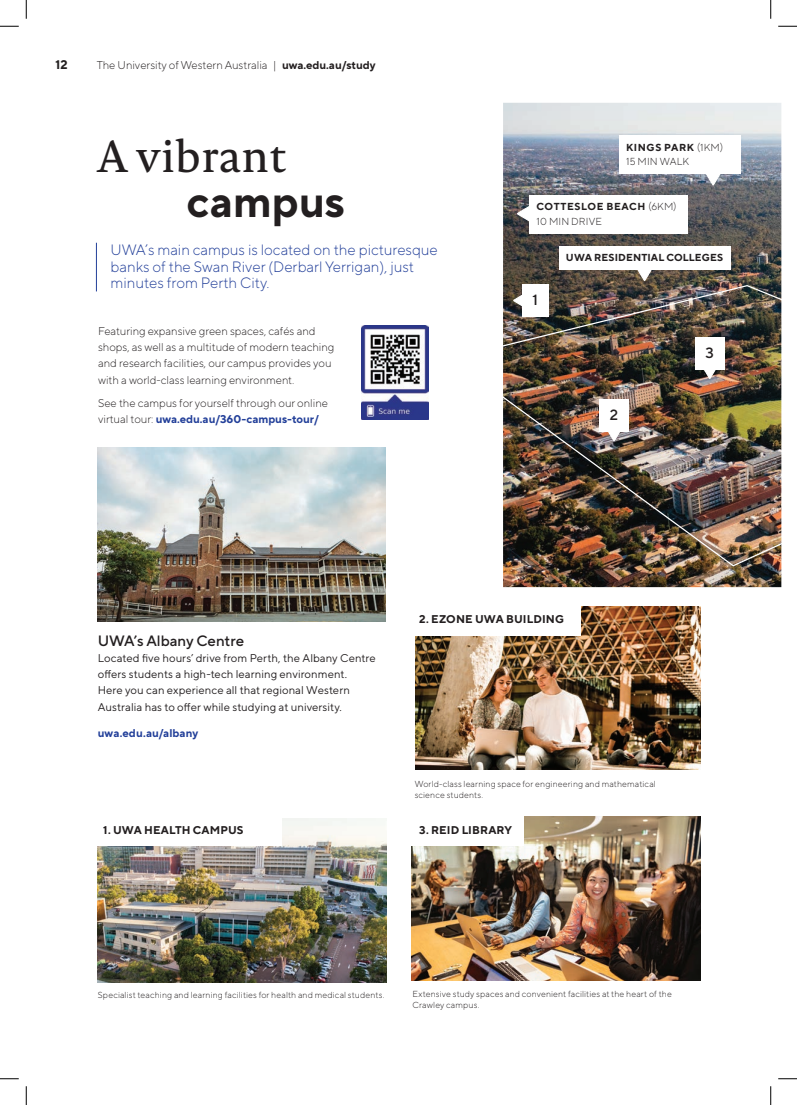
<style>
.page{position:relative;width:797px;height:1105px;background:#fff}
.page>*{position:absolute;margin:0;border:0;box-sizing:border-box;transform-origin:0 0}
.t1{font:43.75px "Novel Pro";color:#231f20}
.t2{font:700 43.75px "TT Norms Pro";color:#231f20}
.t3{font:300 15px/16.2px "TT Norms Pro";color:#223f99}
.t4{font:500 15px "TT Norms Pro";color:#231f20}
.t5{font:500 14.88px "TT Norms Pro";color:#231f20}
.t6{font:700 12.5px "TT Norms Pro";color:#231f20}
.t7{font:300 11.25px/16.2px "TT Norms Pro";color:#231f20}
.t8{font:11.25px/16.2px "TT Norms Pro";letter-spacing:.005em;color:#231f20}
.t9{font:700 11.25px "TT Norms Pro";letter-spacing:.01em;color:#231f20}
.t10{font:700 11.25px "TT Norms Pro";letter-spacing:.005em;color:#223f99}
.t11{font:300 10.12px/14.8px "TT Norms Pro";letter-spacing:.01em;color:#231f20}
.t12{font:700 10.12px "TT Norms Pro";letter-spacing:.015em;color:#231f20}
.t13{font:300 8.75px/11.2px "TT Norms Pro";letter-spacing:.015em;color:#231f20}
.s1{font-weight:700}
.s2{font-weight:700;color:#223f99}
</style>
<div class="page">
<img style="left:503px;top:103px;width:278px;height:181px">
<hr style="left:96px;top:243px;width:1px;height:48px;background:#223f99">
<svg style="left:516px;top:205px;width:13px;height:18px"></svg>
<svg style="left:704px;top:173px;width:18px;height:13px"></svg>
<div style="left:619px;top:135px;width:121px;height:38px;background:#fff"></div>
<img style="left:98px;top:447px;width:287px;height:175px">
<img style="left:361px;top:325px;width:67px;height:95px">
<img style="left:503px;top:284px;width:278px;height:356px">
<svg style="left:635px;top:269px;width:18px;height:13px"></svg>
<div style="left:559px;top:246px;width:171px;height:23px;background:#fff"></div>
<div style="left:529px;top:195px;width:159px;height:38px;background:#fff"></div>
<img style="left:98px;top:818px;width:289px;height:164px">
<div style="left:95px;top:814px;width:187px;height:32px;background:#fff"></div>
<img style="left:416px;top:606px;width:284px;height:164px">
<div style="left:411px;top:603px;width:169px;height:33px;background:#fff"></div>
<img style="left:411px;top:817px;width:289px;height:163px">
<div style="left:411px;top:814px;width:112px;height:32px;background:#fff"></div>
<svg style="left:0;top:25px;width:19px;height:2px"></svg>
<svg style="left:778px;top:25px;width:19px;height:2px"></svg>
<svg style="left:0;top:1078px;width:19px;height:1px"></svg>
<svg style="left:778px;top:1078px;width:19px;height:1px"></svg>
<svg style="left:25px;top:0;width:2px;height:19px"></svg>
<svg style="left:25px;top:1086px;width:2px;height:19px"></svg>
<svg style="left:770px;top:0;width:1px;height:19px"></svg>
<svg style="left:770px;top:1086px;width:1px;height:19px"></svg>
<p class="t6" style="left:56px;top:55px;width:14px">12</p>
<p class="t7" style="left:97px;top:56px;width:280px">The University of Western Australia | <span class="s1">uwa.edu.au/study</span></p>
<h1 class="t1" style="left:96px;top:124px;width:191px">A vibrant</h1>
<h1 class="t2" style="left:187px;top:169px;width:159px">campus</h1>
<h2 class="t3" style="left:111px;top:241px;width:329px">UWA’s main campus is located on the picturesque banks of the Swan River (Derbarl Yerrigan), just minutes from Perth City.</h2>
<p class="t7" style="left:98px;top:322px;width:238px">Featuring expansive green spaces, cafés and shops, as well as a multitude of modern teaching and research facilities, our campus provides you with a world-class learning environment.</p>
<p class="t7" style="left:98px;top:394px;width:231px">See the campus for yourself through our online virtual tour: <span class="s2">uwa.edu.au/360-campus-tour/</span></p>
<p class="t11" style="left:626px;top:139px;width:98px"><span class="s1">KINGS PARK</span> (1KM)<br>15 MIN WALK</p>
<p class="t11" style="left:536px;top:199px;width:141px"><span class="s1">COTTESLOE BEACH</span> (6KM)<br>10 MIN DRIVE</p>
<h3 class="t5" style="left:532px;top:289px;width:7px">1</h3>
<p class="t12" style="left:566px;top:250px;width:159px">UWA RESIDENTIAL COLLEGES</p>
<h3 class="t5" style="left:610px;top:404px;width:10px">2</h3>
<h3 class="t5" style="left:705px;top:342px;width:10px">3</h3>
<h2 class="t4" style="left:98px;top:629px;width:148px">UWA’s Albany Centre</h2>
<p class="t8" style="left:98px;top:649px;width:279px">Located five hours’ drive from Perth, the Albany Centre offers students a high-tech learning environment.<br>Here you can experience all that regional Western Australia has to offer while studying at university.</p>
<p class="t10" style="left:98px;top:725px;width:102px">uwa.edu.au/albany</p>
<p class="t9" style="left:103px;top:822px;width:142px">1. UWA HEALTH CAMPUS</p>
<p class="t9" style="left:419px;top:611px;width:146px">2. EZONE UWA BUILDING</p>
<p class="t13" style="left:414px;top:778px;width:243px">World-class learning space for engineering and mathematical science students.</p>
<p class="t9" style="left:419px;top:822px;width:94px">3. REID LIBRARY</p>
<p class="t13" style="left:98px;top:988px;width:288px">Specialist teaching and learning facilities for health and medical students.</p>
<p class="t13" style="left:412px;top:987px;width:261px">Extensive study spaces and convenient facilities at the heart of the<br>Crawley campus.</p>
</div>
